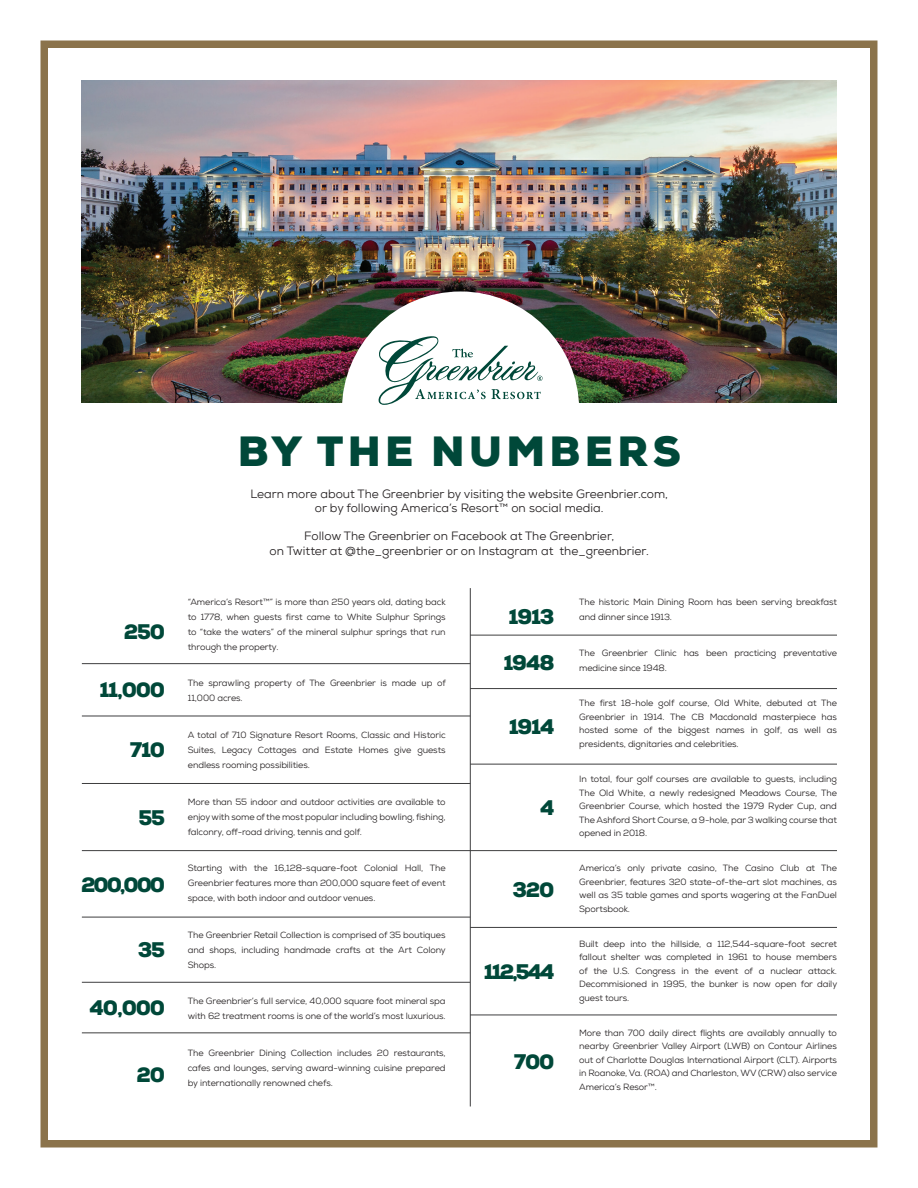
<style>
.page{position:relative;width:918px;height:1188px;background:#fff}
.page>*{position:absolute;margin:0;border:0;box-sizing:border-box;transform-origin:0 0}
.t1{font:900 42px "Nexa";letter-spacing:.105em;color:#004839}
.t2{font:900 21px/45.8px "Nexa";letter-spacing:-.055em;color:#004839}
.t3{font:12px/14.4px "Nexa";color:#231f20;text-align:center}
.t4{font:9px/13.5px "Nexa";letter-spacing:-.01em;color:#231f20;text-align:justify}
</style>
<div class="page">
<hr style="left:470px;top:588px;width:1px;height:518px;background:#3e3e3f">
<hr style="left:82px;top:850px;width:389px;height:1px;background:#3e3e3f">
<hr style="left:82px;top:917px;width:388px;height:1px;background:#3e3e3f">
<hr style="left:82px;top:982px;width:388px;height:1px;background:#3e3e3f">
<hr style="left:82px;top:1033px;width:388px;height:1px;background:#3e3e3f">
<hr style="left:470px;top:1015px;width:367px;height:1px;background:#3e3e3f">
<hr style="left:470px;top:927px;width:367px;height:1px;background:#3e3e3f">
<hr style="left:470px;top:850px;width:367px;height:1px;background:#3e3e3f">
<hr style="left:470px;top:764px;width:367px;height:1px;background:#3e3e3f">
<hr style="left:470px;top:688px;width:367px;height:1px;background:#3e3e3f">
<hr style="left:470px;top:635px;width:367px;height:1px;background:#3e3e3f">
<hr style="left:82px;top:783px;width:388px;height:1px;background:#3e3e3f">
<hr style="left:82px;top:716px;width:388px;height:1px;background:#3e3e3f">
<hr style="left:82px;top:663px;width:388px;height:1px;background:#3e3e3f">
<img style="left:81px;top:81px;width:756px;height:322px">
<div style="left:342px;top:291px;width:237px;height:238px;background:#fff;border-radius:50%"></div>
<svg style="left:379px;top:336px;width:164px;height:69px"></svg>
<div style="left:40px;top:40px;width:838px;height:1108px;border:8px solid #8b734b"></div>
<h2 class="t2" style="left:124px;top:608px;width:43px">250</h2>
<h2 class="t2" style="left:99px;top:667px;width:67px">11,000</h2>
<h2 class="t2" style="left:130px;top:727px;width:37px">710</h2>
<h2 class="t2" style="left:138px;top:795px;width:28px">55</h2>
<h2 class="t2" style="left:81px;top:861px;width:86px">200,000</h2>
<h2 class="t2" style="left:138px;top:927px;width:29px">35</h2>
<h2 class="t2" style="left:90px;top:985px;width:77px">40,000</h2>
<h2 class="t2" style="left:137px;top:1052px;width:30px">20</h2>
<h1 class="t1" style="left:238px;top:424px;width:445px">BY THE NUMBERS</h1>
<h3 class="t3" style="left:250px;top:487px;width:419px">Learn more about The Greenbrier by visiting the website Greenbrier.com, or by following America’s Resort™ on social media.</h3>
<h3 class="t3" style="left:270px;top:529px;width:381px">Follow The Greenbrier on Facebook at The Greenbrier,<br>on Twitter at @the_greenbrier or on Instagram at the_greenbrier.</h3>
<p class="t4" style="left:188px;top:594px;width:259px;line-height:15px">“America’s Resort™” is more than 250 years old, dating back to 1778, when guests first came to White Sulphur Springs to “take the waters” of the mineral sulphur springs that run through the property.</p>
<p class="t4" style="left:188px;top:676px;width:260px;line-height:15px">The sprawling property of The Greenbrier is made up of<br>11,000 acres.</p>
<p class="t4" style="left:188px;top:727px;width:259px;line-height:15px">A total of 710 Signature Resort Rooms, Classic and Historic Suites, Legacy Cottages and Estate Homes give guests endless rooming possibilities.</p>
<p class="t4" style="left:188px;top:794px;width:259px;line-height:15px">More than 55 indoor and outdoor activities are available to enjoy with some of the most popular including bowling, fishing, falconry, off-road driving, tennis and golf.</p>
<p class="t4" style="left:188px;top:861px;width:259px;line-height:15px">Starting with the 16,128-square-foot Colonial Hall, The Greenbrier features more than 200,000 square feet of event space, with both indoor and outdoor venues.</p>
<p class="t4" style="left:188px;top:927px;width:260px;line-height:15px">The Greenbrier Retail Collection is comprised of 35 boutiques and shops, including handmade crafts at the Art Colony Shops.</p>
<p class="t4" style="left:188px;top:994px;width:259px;line-height:15px">The Greenbrier’s full service, 40,000 square foot mineral spa with 62 treatment rooms is one of the world’s most luxurious.</p>
<p class="t4" style="left:188px;top:1045px;width:259px;line-height:15px">The Greenbrier Dining Collection includes 20 restaurants, cafes and lounges, serving award-winning cuisine prepared by internationally renowned chefs.</p>
<h2 class="t2" style="left:504px;top:594px;width:53px">1913<br>1948</h2>
<h2 class="t2" style="left:509px;top:704px;width:47px">1914</h2>
<h2 class="t2" style="left:540px;top:785px;width:16px">4</h2>
<h2 class="t2" style="left:512px;top:867px;width:44px">320</h2>
<h2 class="t2" style="left:484px;top:949px;width:72px">112,544</h2>
<h2 class="t2" style="left:514px;top:1039px;width:42px">700</h2>
<p class="t4" style="left:579px;top:594px;width:259px;line-height:15px">The historic Main Dining Room has been serving breakfast and dinner since 1913.</p>
<p class="t4" style="left:579px;top:646px;width:259px;line-height:15px">The Greenbrier Clinic has been practicing preventative medicine since 1948.</p>
<p class="t4" style="left:579px;top:697px;width:259px">The first 18-hole golf course, Old White, debuted at The Greenbrier in 1914. The CB Macdonald masterpiece has hosted some of the biggest names in golf, as well as presidents, dignitaries and celebrities.</p>
<p class="t4" style="left:579px;top:772px;width:259px">In total, four golf courses are available to guests, including The Old White, a newly redesigned Meadows Course, The Greenbrier Course, which hosted the 1979 Ryder Cup, and The Ashford Short Course, a 9-hole, par 3 walking course that opened in 2018.</p>
<p class="t4" style="left:579px;top:861px;width:259px">America’s only private casino, The Casino Club at The Greenbrier, features 320 state-of-the-art slot machines, as well as 35 table games and sports wagering at the FanDuel Sportsbook.</p>
<p class="t4" style="left:579px;top:937px;width:260px">Built deep into the hillside, a 112,544-square-foot secret fallout shelter was completed in 1961 to house members of the U.S. Congress in the event of a nuclear attack.<br>Decommisioned in 1995, the bunker is now open for daily guest tours.</p>
<p class="t4" style="left:579px;top:1026px;width:259px">More than 700 daily direct flights are availably annually to nearby Greenbrier Valley Airport (LWB) on Contour Airlines out of Charlotte Douglas International Airport (CLT). Airports in Roanoke, Va. (ROA) and Charleston, WV (CRW) also service America’s Resor™.</p>
</div>
